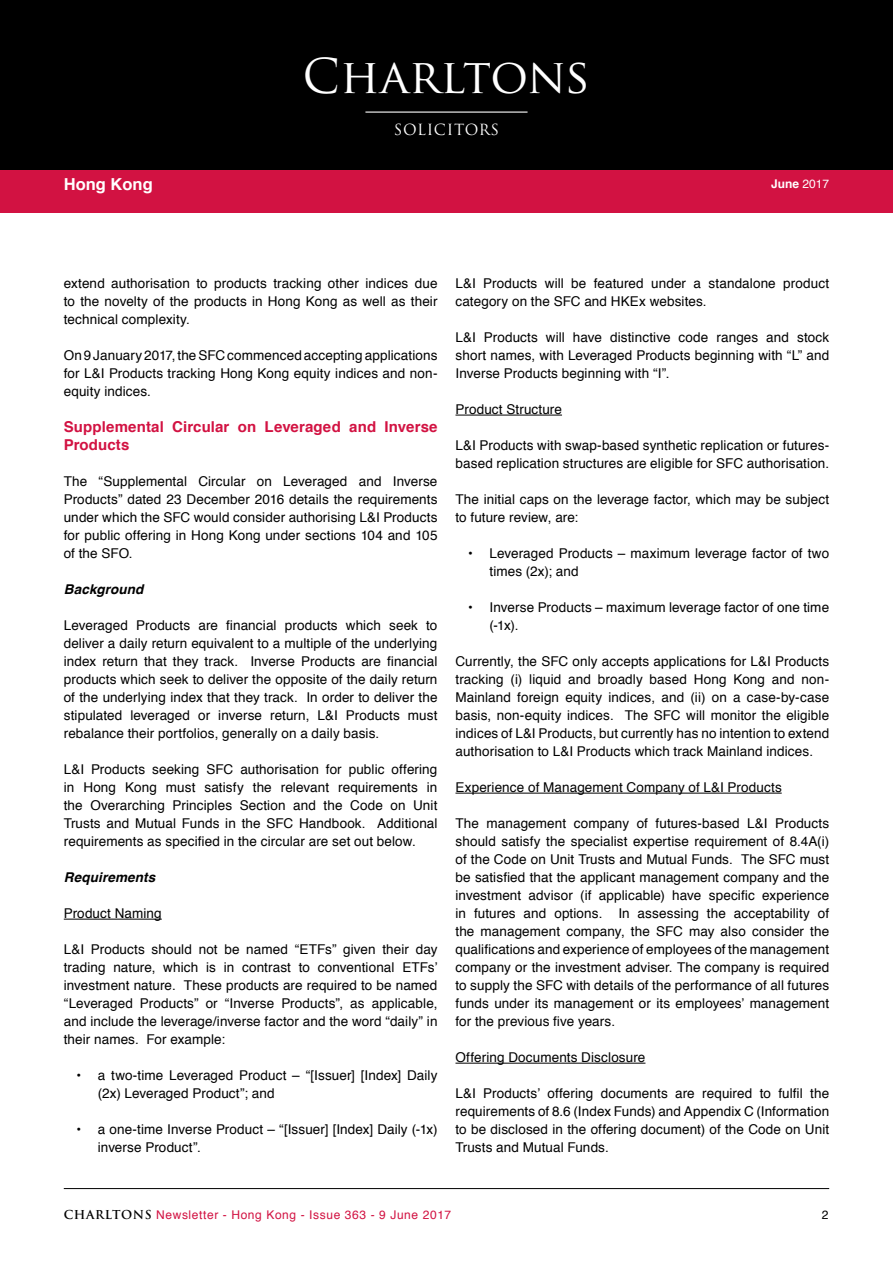
<style>
.page{position:relative;width:893px;height:1263px;background:#fff}
.page>*{position:absolute;margin:0;border:0;box-sizing:border-box;transform-origin:0 0}
.t1{font:46.8px "Trajan Pro";color:#fff}
.t2{font:700 16.5px "Helvetica";color:#fff}
.t3{font:700 15px/18px "Helvetica";letter-spacing:.01em;color:#d21242}
.t4{font:15px "Trajan Pro";letter-spacing:.04em;color:#fff}
.t5{font:13.5px/18px "Helvetica";letter-spacing:.01em;color:#000;text-align:justify}
.t6{font:italic 700 13.5px "Helvetica";letter-spacing:.01em;color:#000}
.t7{font:12px "Helvetica";letter-spacing:.05em;color:#d21242}
.t8{font:700 12px "Helvetica";color:#fff}
.t9{font:12px "Helvetica";color:#000}
.s1{font-weight:400}
.s2{font-weight:700}
.s3{font-family:"Trajan Pro";font-weight:700;color:#000}
</style>
<div class="page">
<div style="left:0;top:194px;width:893px;height:19px;background:#d21242"></div>
<hr style="left:64px;top:1188px;width:765px;height:1px;background:#000">
<div style="left:0;top:0;width:893px;height:170px;background:#000"></div>
<div style="left:0;top:170px;width:893px;height:32px;background:#d21242"></div>
<hr style="left:365px;top:112px;width:162px;height:1px;background:#fff">
<hr style="left:64px;top:919px;width:98px;height:1px;background:#000">
<hr style="left:455px;top:415px;width:107px;height:1px;background:#000">
<hr style="left:455px;top:793px;width:327px;height:1px;background:#000">
<hr style="left:455px;top:1063px;width:190px;height:1px;background:#000">
<p class="t2" style="left:64px;top:171px;width:90px">Hong Kong</p>
<h1 class="t1" style="left:303px;top:47px;width:289px">Charltons</h1>
<p class="t4" style="left:394px;top:120px;width:107px">SOLICITORS</p>
<p class="t8" style="left:771px;top:174px;width:60px">June <span class="s1">2017</span></p>
<p class="t5" style="left:64px;top:275px;width:375px">extend authorisation to products tracking other indices due to the novelty of the products in Hong Kong as well as their technical complexity.</p>
<p class="t5" style="left:64px;top:347px;width:375px">On 9 January 2017, the SFC commenced accepting applications for L&amp;I Products tracking Hong Kong equity indices and non&shy;equity indices.</p>
<p class="t3" style="left:64px;top:418px;width:375px">Supplemental Circular on Leveraged and Inverse<br>Products</p>
<p class="t5" style="left:64px;top:473px;width:375px">The “Supplemental Circular on Leveraged and Inverse Products” dated 23 December 2016 details the requirements under which the SFC would consider authorising L&amp;I Products for public offering in Hong Kong under sections 104 and 105 of the SFO.</p>
<p class="t6" style="left:64px;top:578px;width:81px">Background</p>
<p class="t5" style="left:64px;top:617px;width:375px">Leveraged Products are financial products which seek to deliver a daily return equivalent to a multiple of the underlying index return that they track. Inverse Products are financial products which seek to deliver the opposite of the daily return of the underlying index that they track. In order to deliver the stipulated leveraged or inverse return, L&amp;I Products must rebalance their portfolios, generally on a daily basis.</p>
<p class="t5" style="left:64px;top:761px;width:375px">L&amp;I Products seeking SFC authorisation for public offering in Hong Kong must satisfy the relevant requirements in the Overarching Principles Section and the Code on Unit Trusts and Mutual Funds in the SFC Handbook. Additional requirements as specified in the circular are set out below.</p>
<p class="t6" style="left:64px;top:866px;width:93px">Requirements</p>
<p class="t5" style="left:64px;top:905px;width:99px">Product Naming</p>
<p class="t5" style="left:64px;top:941px;width:375px">L&amp;I Products should not be named “ETFs” given their day trading nature, which is in contrast to conventional ETFs’ investment nature. These products are required to be named “Leveraged Products” or “Inverse Products”, as applicable, and include the leverage/inverse factor and the word “daily” in their names. For example:</p>
<p class="t5" style="left:98px;top:1067px;width:341px;text-indent:-21px"><span class="s2">•</span> a two-time Leveraged Product – “[Issuer] [Index] Daily (2x) Leveraged Product”; and</p>
<p class="t5" style="left:98px;top:1121px;width:341px;text-indent:-21px"><span class="s2">•</span> a one-time Inverse Product – “[Issuer] [Index] Daily (-1x) inverse Product”.</p>
<p class="t5" style="left:455px;top:275px;width:375px">L&amp;I Products will be featured under a standalone product category on the SFC and HKEx websites.</p>
<p class="t5" style="left:455px;top:329px;width:375px">L&amp;I Products will have distinctive code ranges and stock short names, with Leveraged Products beginning with “L” and Inverse Products beginning with “I”.</p>
<p class="t5" style="left:455px;top:401px;width:108px">Product Structure</p>
<p class="t5" style="left:455px;top:437px;width:375px">L&amp;I Products with swap-based synthetic replication or futures&shy;based replication structures are eligible for SFC authorisation.</p>
<p class="t5" style="left:455px;top:491px;width:375px">The initial caps on the leverage factor, which may be subject to future review, are:</p>
<p class="t5" style="left:489px;top:545px;width:341px;text-indent:-21px"><span class="s2">•</span> Leveraged Products – maximum leverage factor of two times (2x); and</p>
<p class="t5" style="left:489px;top:599px;width:341px;text-indent:-21px"><span class="s2">•</span> Inverse Products – maximum leverage factor of one time (-1x).</p>
<p class="t5" style="left:455px;top:653px;width:375px">Currently, the SFC only accepts applications for L&amp;I Products tracking (i) liquid and broadly based Hong Kong and non-Mainland foreign equity indices, and (ii) on a case-by-case basis, non-equity indices. The SFC will monitor the eligible indices of L&amp;I Products, but currently has no intention to extend authorisation to L&amp;I Products which track Mainland indices.</p>
<p class="t5" style="left:455px;top:779px;width:328px">Experience of Management Company of L&amp;I Products</p>
<p class="t5" style="left:455px;top:815px;width:375px">The management company of futures-based L&amp;I Products should satisfy the specialist expertise requirement of 8.4A(i) of the Code on Unit Trusts and Mutual Funds. The SFC must be satisfied that the applicant management company and the investment advisor (if applicable) have specific experience in futures and options. In assessing the acceptability of the management company, the SFC may also consider the qualifications and experience of employees of the management company or the investment adviser. The company is required to supply the SFC with details of the performance of all futures funds under its management or its employees’ management for the previous five years.</p>
<p class="t5" style="left:455px;top:1049px;width:191px">Offering Documents Disclosure</p>
<p class="t5" style="left:455px;top:1085px;width:375px">L&amp;I Products’ offering documents are required to fulfil the requirements of 8.6 (Index Funds) and Appendix C (Information to be disclosed in the offering document) of the Code on Unit Trusts and Mutual Funds.</p>
<p class="t7" style="left:64px;top:1206px;width:389px"><span class="s3">CHARLTONS</span> Newsletter - Hong Kong - Issue 363 - 9 June 2017</p>
<p class="t9" style="left:822px;top:1206px;width:8px">2</p>
</div>
